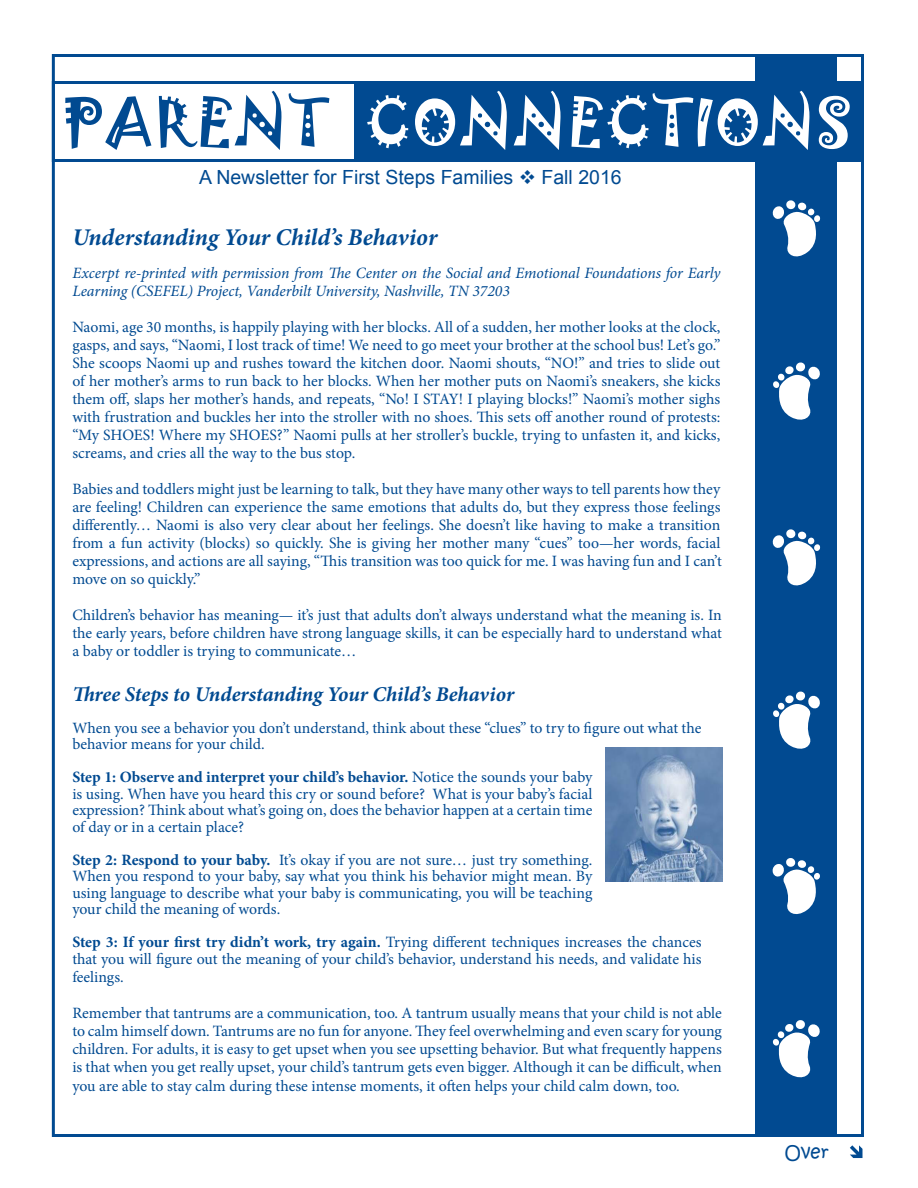
<style>
.page{position:relative;width:918px;height:1188px;background:#fff}
.page>*{position:absolute;margin:0;border:0;box-sizing:border-box;transform-origin:0 0}
.t1{font:60px "Jokerman";letter-spacing:.03em;color:#fff}
.t2{font:60px "Jokerman";letter-spacing:.03em;color:#014a91}
.body{font:italic 700 24px "Minion Pro";letter-spacing:-.005em;color:#014a91}
.body-2{font:italic 700 21px "Minion Pro";letter-spacing:-.005em;color:#014a91}
.t3{font:19.5px "Arial";color:#014a91}
.t4{font:18px "Kristen ITC";color:#014a91}
.body-3{font:15.75px/18px "Minion Pro";color:#014a91;text-align:justify}
.body-4{font:italic 15.75px/18px "Minion Pro";letter-spacing:-.005em;color:#014a91}
.s1{font-weight:700}
</style>
<div class="page">
<div style="left:756px;top:54px;width:81px;height:1080px;background:#014a91"></div>
<div style="left:52px;top:81px;width:309px;height:81px;border:3px solid #014a91"></div>
<div style="left:354px;top:81px;width:509px;height:81px;background:#014a91"></div>
<svg style="left:772px;top:1020px;width:48px;height:58px"></svg>
<svg style="left:772px;top:858px;width:48px;height:56px"></svg>
<svg style="left:773px;top:691px;width:47px;height:58px"></svg>
<svg style="left:773px;top:362px;width:47px;height:58px"></svg>
<svg style="left:772px;top:529px;width:49px;height:57px"></svg>
<svg style="left:772px;top:200px;width:49px;height:57px"></svg>
<svg style="left:850px;top:1145px;width:13px;height:13px"></svg>
<img style="left:606px;top:747px;width:117px;height:134px">
<p class="t2" style="left:62px;top:80px;width:267px">PARENT</p>
<p class="t1" style="left:365px;top:80px;width:488px">CONNECTIONS</p>
<p class="t3" style="left:199px;top:164px;width:424px">A Newsletter for First Steps Families ❖ Fall 2016</p>
<p class="body" style="left:72px;top:220px;width:367px">Understanding Your Child’s Behavior</p>
<p class="body-4" style="left:72px;top:264px;width:649px">Excerpt re-printed with permission from The Center on the Social and Emotional Foundations for Early<br>Learning (CSEFEL) Project, Vanderbilt University, Nashville, TN 37203</p>
<p class="body-3" style="left:72px;top:318px;width:650px">Naomi, age 30 months, is happily playing with her blocks. All of a sudden, her mother looks at the clock, gasps, and says, “Naomi, I lost track of time! We need to go meet your brother at the school bus! Let’s go.” She scoops Naomi up and rushes toward the kitchen door. Naomi shouts, “NO!” and tries to slide out of her mother’s arms to run back to her blocks. When her mother puts on Naomi’s sneakers, she kicks them off, slaps her mother’s hands, and repeats, “No! I STAY! I playing blocks!” Naomi’s mother sighs with frustration and buckles her into the stroller with no shoes. This sets off another round of protests: “My SHOES! Where my SHOES?” Naomi pulls at her stroller’s buckle, trying to unfasten it, and kicks, screams, and cries all the way to the bus stop.</p>
<p class="body-3" style="left:72px;top:480px;width:651px">Babies and toddlers might just be learning to talk, but they have many other ways to tell parents how they are feeling! Children can experience the same emotions that adults do, but they express those feelings differently… Naomi is also very clear about her feelings. She doesn’t like having to make a transition from a fun activity (blocks) so quickly. She is giving her mother many “cues” too—her words, facial expressions, and actions are all saying, “This transition was too quick for me. I was having fun and I can’t move on so quickly.”</p>
<p class="body-3" style="left:72px;top:606px;width:651px">Children’s behavior has meaning— it’s just that adults don’t always understand what the meaning is. In the early years, before children have strong language skills, it can be especially hard to understand what a baby or toddler is trying to communicate…</p>
<p class="body-2" style="left:72px;top:680px;width:443px">Three Steps to Understanding Your Child’s Behavior</p>
<p class="body-3" style="left:72px;top:720px;width:631px;line-height:16.5px">When you see a behavior you don’t understand, think about these “clues” to try to figure out what the behavior means for your child.</p>
<p class="body-3" style="left:72px;top:769px;width:522px;line-height:16.5px"><span class="s1">Step 1: Observe and interpret your child’s behavior.</span> Notice the sounds your baby is using. When have you heard this cry or sound before? What is your baby’s facial expression? Think about what’s going on, does the behavior happen at a certain time of day or in a certain place?</p>
<p class="body-3" style="left:72px;top:852px;width:522px;line-height:16.5px"><span class="s1">Step 2: Respond to your baby.</span> It’s okay if you are not sure… just try something.<br>When you respond to your baby, say what you think his behavior might mean. By using language to describe what your baby is communicating, you will be teaching your child the meaning of words.</p>
<p class="body-3" style="left:72px;top:934px;width:631px;line-height:16.5px"><span class="s1">Step 3: If your first try didn’t work, try again.</span> Trying different techniques increases the chances that you will figure out the meaning of your child’s behavior, understand his needs, and validate his</p>
<p class="body-3" style="left:72px;top:968px;width:53px">feelings.</p>
<p class="body-3" style="left:72px;top:1004px;width:651px">Remember that tantrums are a communication, too. A tantrum usually means that your child is not able to calm himself down. Tantrums are no fun for anyone. They feel overwhelming and even scary for young children. For adults, it is easy to get upset when you see upsetting behavior. But what frequently happens is that when you get really upset, your child’s tantrum gets even bigger. Although it can be difficult, when you are able to stay calm during these intense moments, it often helps your child calm down, too.</p>
<p class="t4" style="left:785px;top:1140px;width:45px">Over</p>
</div>
